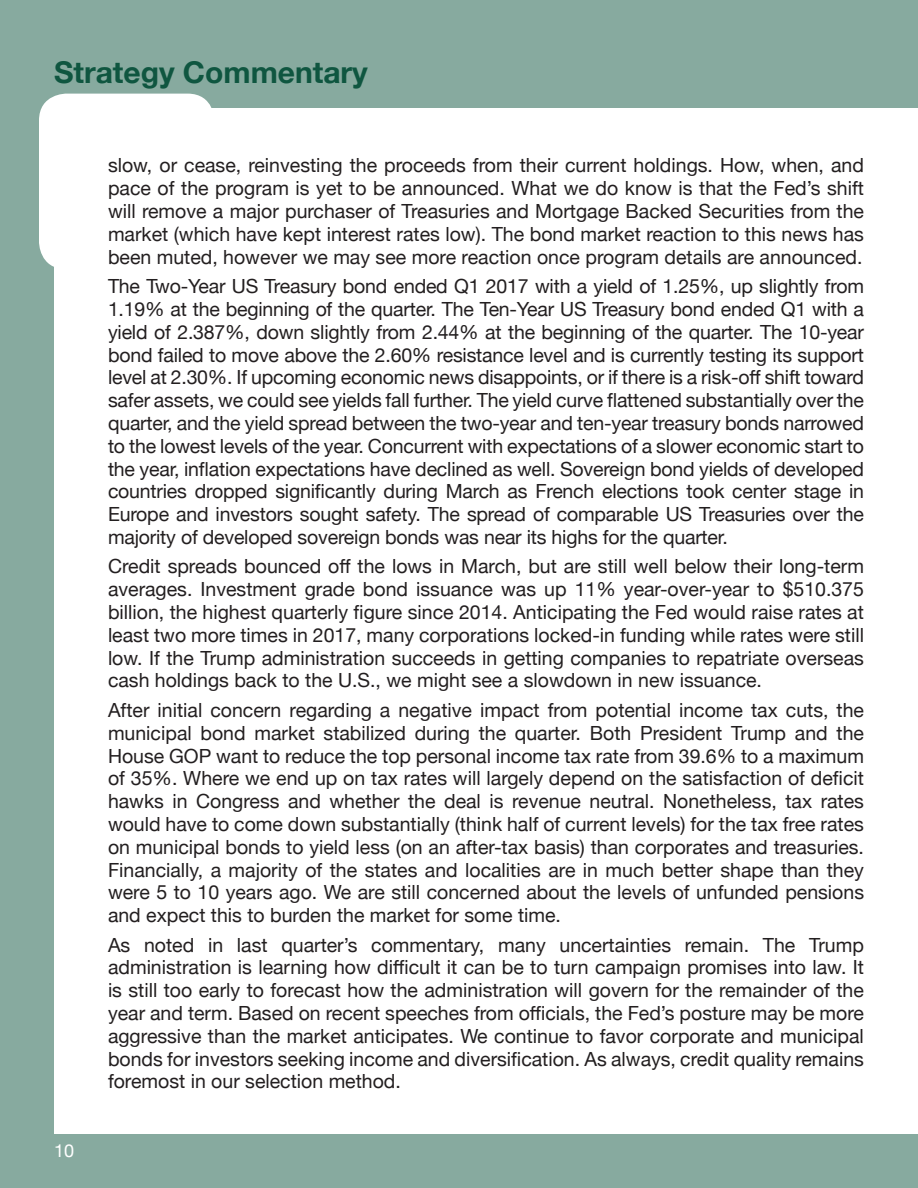
<style>
.page{position:relative;width:918px;height:1188px;background:#87aa9f}
.page>*{position:absolute;margin:0;border:0;box-sizing:border-box;transform-origin:0 0}
.t1{font:700 30px "Helvetica Neue";color:#0f5640}
.t2{font:19.5px/22.8px "Helvetica Neue";color:#231f20;text-align:justify}
.t3{font:18px "Helvetica Neue";color:#fff}
</style>
<div class="page">
<div style="left:54px;top:108px;width:864px;height:1026px;background:#fff"></div>
<div style="left:39px;top:94px;width:175px;height:175px;background:#fff;border-radius:27px"></div>
<h1 class="t1" style="left:54px;top:49px;width:315px">Strategy Commentary</h1>
<p class="t3" style="left:54px;top:1137px;width:22px">10</p>
<p class="t2" style="left:108px;top:155px;width:758px">slow, or cease, reinvesting the proceeds from their current holdings. How, when, and pace of the program is yet to be announced. What we do know is that the Fed’s shift will remove a major purchaser of Treasuries and Mortgage Backed Securities from the market (which have kept interest rates low). The bond market reaction to this news has been muted, however we may see more reaction once program details are announced.</p>
<p class="t2" style="left:108px;top:276px;width:758px">The Two-Year US Treasury bond ended Q1 2017 with a yield of 1.25%, up slightly from 1.19% at the beginning of the quarter. The Ten-Year US Treasury bond ended Q1 with a yield of 2.387%, down slightly from 2.44% at the beginning of the quarter. The 10-year bond failed to move above the 2.60% resistance level and is currently testing its support level at 2.30%. If upcoming economic news disappoints, or if there is a risk-off shift toward safer assets, we could see yields fall further. The yield curve flattened substantially over the quarter, and the yield spread between the two-year and ten-year treasury bonds narrowed to the lowest levels of the year. Concurrent with expectations of a slower economic start to the year, inflation expectations have declined as well. Sovereign bond yields of developed countries dropped significantly during March as French elections took center stage in Europe and investors sought safety. The spread of comparable US Treasuries over the majority of developed sovereign bonds was near its highs for the quarter.</p>
<p class="t2" style="left:108px;top:556px;width:758px">Credit spreads bounced off the lows in March, but are still well below their long-term averages. Investment grade bond issuance was up 11% year-over-year to $510.375 billion, the highest quarterly figure since 2014. Anticipating the Fed would raise rates at least two more times in 2017, many corporations locked-in funding while rates were still low. If the Trump administration succeeds in getting companies to repatriate overseas cash holdings back to the U.S., we might see a slowdown in new issuance.</p>
<p class="t2" style="left:108px;top:700px;width:758px">After initial concern regarding a negative impact from potential income tax cuts, the municipal bond market stabilized during the quarter. Both President Trump and the House GOP want to reduce the top personal income tax rate from 39.6% to a maximum of 35%. Where we end up on tax rates will largely depend on the satisfaction of deficit hawks in Congress and whether the deal is revenue neutral. Nonetheless, tax rates would have to come down substantially (think half of current levels) for the tax free rates on municipal bonds to yield less (on an after-tax basis) than corporates and treasuries.<br>Financially, a majority of the states and localities are in much better shape than they were 5 to 10 years ago. We are still concerned about the levels of unfunded pensions and expect this to burden the market for some time.</p>
<p class="t2" style="left:108px;top:934px;width:758px">As noted in last quarter’s commentary, many uncertainties remain. The Trump administration is learning how difficult it can be to turn campaign promises into law. It is still too early to forecast how the administration will govern for the remainder of the year and term. Based on recent speeches from officials, the Fed’s posture may be more aggressive than the market anticipates. We continue to favor corporate and municipal bonds for investors seeking income and diversification. As always, credit quality remains foremost in our selection method.</p>
</div>
